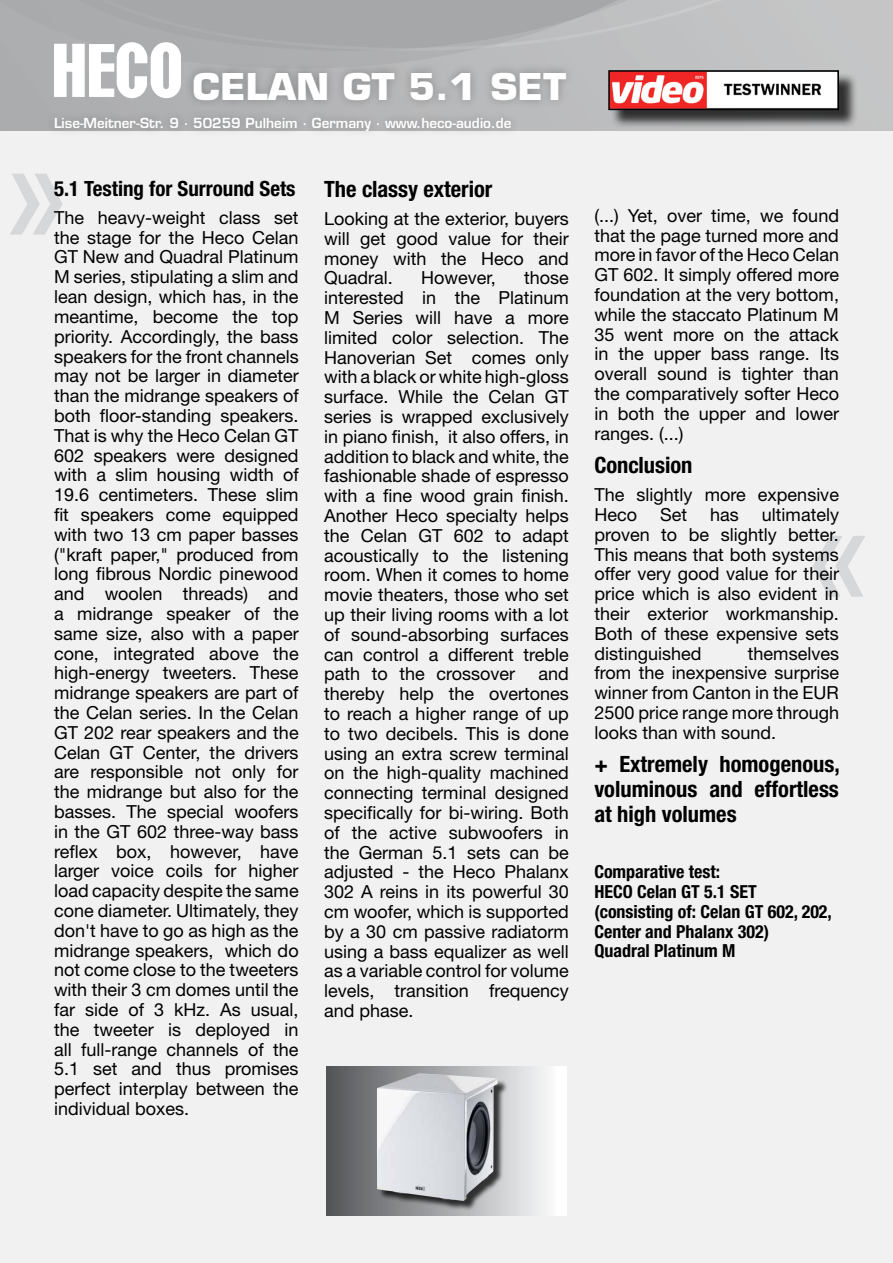
<style>
.page{position:relative;width:893px;height:1263px;background:#fff}
.page>*{position:absolute;margin:0;border:0;box-sizing:border-box;transform-origin:0 0}
.t1{font:700 36px "Eurostile LT Std";color:#fff;scale:1.06 1}
.t2{font:700 condensed 22.5px/24.8px "Helvetica Neue LT Std";color:#000;text-align:justify}
.t3{font:700 condensed 21px "Helvetica Neue LT Std";color:#000}
.t4{font:18px/19.8px "Helvetica Neue LT Std";color:#000;text-align:justify}
.t5{font:700 condensed 18px/19.8px "Helvetica Neue LT Std";color:#000}
.t6{font:600 13.5px "Eurostile LT Std";color:#fff}
</style>
<div class="page">
<svg style="left:0;top:0;width:893px;height:132px;background:#b4b5b6"></svg>
<div style="left:0;top:132px;width:893px;height:1131px;background:#f1f1f2"></div>
<div style="left:45px;top:109px;width:475px;height:31px;background:#000;opacity:.25"></div>
<div style="left:184px;top:63px;width:392px;height:46px;background:#000;opacity:.25"></div>
<svg style="left:54px;top:42px;width:127px;height:56px"></svg>
<div style="left:326px;top:1067px;width:241px;height:148px;background:linear-gradient(to right,#525356,#fff)"></div>
<div style="left:378px;top:1075px;width:130px;height:136px;background:#000;opacity:.75"></div>
<img style="left:377px;top:1073px;width:121px;height:128px">
<svg style="left:10px;top:174px;width:53px;height:61px"></svg>
<svg style="left:813px;top:536px;width:52px;height:61px"></svg>
<div style="left:610px;top:72px;width:248px;height:57px;background:#000;opacity:.75"></div>
<img style="left:611px;top:73px;width:225px;height:34px">
<div style="left:608px;top:70px;width:231px;height:40px;border:2px solid #000"></div>
<h1 class="t1" style="left:192px;top:64px;width:306px">CELAN GT 5.1 SET</h1>
<p class="t6" style="left:54px;top:115px;width:459px">Lise-Meitner-Str. 9 · 50259 Pulheim · Germany · www.heco-audio.de</p>
<p class="t3" style="left:54px;top:175px;width:243px">5.1 Testing for Surround Sets</p>
<p class="t4" style="left:54px;top:207px;width:246px">The heavy-weight class set the stage for the Heco Celan GT New and Quadral Platinum M series, stipulating a slim and lean design, which has, in the meantime, become the top priority. Accordingly, the bass speakers for the front channels may not be larger in diameter than the midrange speakers of both floor-standing speakers.<br>That is why the Heco Celan GT 602 speakers were designed with a slim housing width of 19.6 centimeters. These slim fit speakers come equipped with two 13 cm paper basses ("kraft paper," produced from long fibrous Nordic pinewood and woolen threads) and a midrange speaker of the same size, also with a paper cone, integrated above the high-energy tweeters. These midrange speakers are part of the Celan series. In the Celan GT 202 rear speakers and the Celan GT Center, the drivers are responsible not only for the midrange but also for the basses. The special woofers in the GT 602 three-way bass reflex box, however, have larger voice coils for higher load capacity despite the same cone diameter. Ultimately, they don't have to go as high as the midrange speakers, which do not come close to the tweeters with their 3 cm domes until the far side of 3 kHz. As usual, the tweeter is deployed in all full-range channels of the 5.1 set and thus promises perfect interplay between the individual boxes.</p>
<p class="t2" style="left:324px;top:176px;width:170px">The classy exterior</p>
<p class="t4" style="left:324px;top:208px;width:246px">Looking at the exterior, buyers will get good value for their money with the Heco and Quadral.</p>
<p class="t4" style="left:324px;top:268px;width:246px;text-indent:200px">those interested in the Platinum M Series will have a more limited color selection. The Hanoverian Set comes only with a black or white high-gloss surface. While the Celan GT series is wrapped exclusively in piano finish, it also offers, in addition to black and white, the fashionable shade of espresso with a fine wood grain finish.<br>Another Heco specialty helps the Celan GT 602 to adapt acoustically to the listening room. When it comes to home movie theaters, those who set up their living rooms with a lot of sound-absorbing surfaces can control a different treble path to the crossover</p>
<p class="t4" style="left:421px;top:268px;width:76px">However,</p>
<p class="t4" style="left:324px;top:664px;width:246px;text-indent:214px">and thereby help the overtones to reach a higher range of up to two decibels. This is done using an extra screw terminal on the high-quality machined connecting terminal designed specifically for bi-wiring. Both of the active subwoofers in the German 5.1 sets can be adjusted - the Heco Phalanx 302 A reins in its powerful 30 cm woofer, which is supported by a 30 cm passive radiatorm using a bass equalizer as well as a variable control for volume levels, transition frequency and phase.</p>
<p class="t4" style="left:594px;top:205px;width:246px">(...) Yet, over time, we found that the page turned more and more in favor of the Heco Celan GT 602. It simply offered more foundation at the very bottom, while the staccato Platinum M 35 went more on the attack in the upper bass range. Its overall sound is tighter than the comparatively softer Heco in both the upper and lower ranges. (...)</p>
<p class="t2" style="left:594px;top:452px;width:100px">Conclusion</p>
<p class="t4" style="left:594px;top:485px;width:246px">The slightly more expensive<br>Heco</p>
<p class="t4" style="left:660px;top:504px;width:29px">Set</p>
<p class="t4" style="left:710px;top:504px;width:30px">has</p>
<p class="t4" style="left:594px;top:504px;width:246px;text-indent:168px">ultimately proven to be slightly better.<br>This means that both systems offer very good value for their price which is also evident in their exterior workmanship.<br>Both of these expensive sets distinguished</p>
<p class="t4" style="left:594px;top:643px;width:246px;text-indent:154px">themselves from the inexpensive surprise winner from Canton in the EUR 2500 price range more through looks than with sound.</p>
<p class="t2" style="left:594px;top:751px;width:247px">+ Extremely homogenous, voluminous and effortless at high volumes</p>
<p class="t5" style="left:594px;top:862px;width:239px">Comparative test:<br>HECO Celan GT 5.1 SET (consisting of: Celan GT 602, 202,<br>Center and Phalanx 302)<br>Quadral Platinum M</p>
</div>
